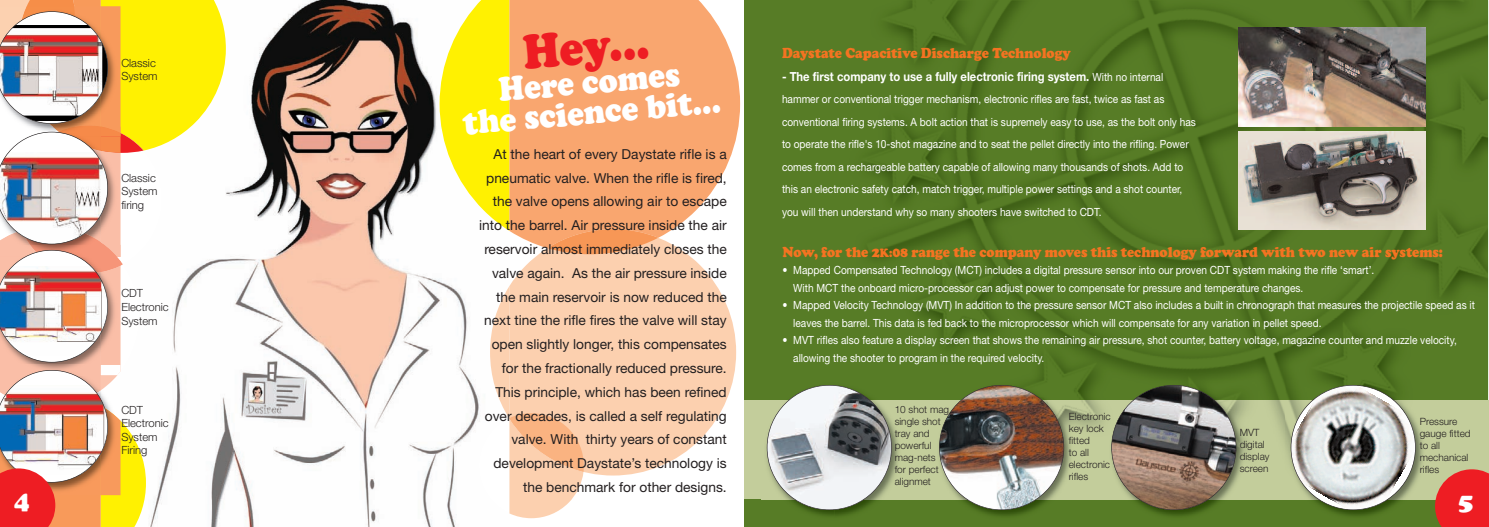
<style>
.page{position:relative;width:1489px;height:527px;background:#fff}
.page>*{position:absolute;margin:0;border:0;box-sizing:border-box;transform-origin:0 0}
.t1{font:900 50.25px "Cooper";color:#ee1d23;scale:.9 1}
.t2{font:900 35.25px/30.1px "Cooper";color:#fff;text-align:center;scale:.9 1}
.t3{font:900 25.88px "Cooper";color:#fff}
.t4{font:900 25.62px "Cooper";color:#fff}
.t5{font:900 15px "Cooper";color:#f47321;scale:.9 1}
.t6{font:13.75px/23.8px "Helvetica Neue";color:#231f20;text-align:right}
.t7{font:700 12.5px "Helvetica Neue";color:#fff;scale:.9 1}
.t8{font:11.25px/22.5px "Helvetica Neue";color:#fff;scale:.9 1}
.t9{font:300 11.25px/13.5px "Helvetica Neue";color:#231f20}
.t10{font:300 10px/12px "Helvetica Neue";color:#231f20}
.s1{font-weight:400;font-size:11.25px}
.s2{font-size:12.5px}
.s3{font-size:13.75px}
</style>
<div class="page">
<img style="left:213px;top:0;width:266px;height:526px">
<svg style="left:509px;top:248px;width:227px;height:227px;background:#fcd5b8"></svg>
<img style="left:490px;top:287px;width:19px;height:131px">
<svg style="left:509px;top:413px;width:75px;height:104px;background:#fbcba7"></svg>
<svg style="left:508px;top:0;width:232px;height:248px;background:#f9af7d"></svg>
<img style="left:439px;top:0;width:70px;height:230px">
<svg style="left:547px;top:229px;width:111px;height:25px;background:#f8a369"></svg>
<img style="left:213px;top:0;width:13px;height:150px">
<svg style="left:0;top:0;width:213px;height:526px"></svg>
<div style="left:744px;top:0;width:743px;height:526px;background:#577c26"></div>
<div style="left:744px;top:400px;width:743px;height:98px;background:#c3cd9b"></div>
<img style="left:866px;top:0;width:621px;height:500px">
<img style="left:904px;top:400px;width:583px;height:98px">
<img style="left:1238px;top:28px;width:187px;height:98px">
<div style="left:1238px;top:131px;width:187px;height:99px;background:#e7ded3"></div>
<img style="left:1243px;top:133px;width:180px;height:96px">
<img style="left:761px;top:379px;width:143px;height:138px">
<img style="left:865px;top:400px;width:39px;height:98px">
<img style="left:767px;top:385px;width:124px;height:124px;border-radius:50%">
<img style="left:934px;top:379px;width:142px;height:138px">
<img style="left:934px;top:400px;width:142px;height:98px">
<img style="left:939px;top:385px;width:124px;height:124px;border-radius:50%">
<img style="left:1106px;top:379px;width:142px;height:138px">
<img style="left:1106px;top:400px;width:142px;height:98px">
<img style="left:1111px;top:385px;width:124px;height:124px;border-radius:50%">
<img style="left:1285px;top:379px;width:142px;height:138px">
<img style="left:1285px;top:400px;width:142px;height:98px">
<img style="left:1290px;top:385px;width:125px;height:124px;border-radius:50%">
<svg style="left:1434px;top:469px;width:54px;height:57px;background:#e53331"></svg>
<h3 class="t3" style="left:14px;top:484px;width:17px">4</h3>
<p class="t9" style="left:121px;top:57px;width:38px">Classic<br>System</p>
<p class="t9" style="left:121px;top:172px;width:38px">Classic<br>System firing</p>
<p class="t9" style="left:121px;top:287px;width:49px">CDT<br>Electronic<br>System</p>
<p class="t9" style="left:121px;top:403px;width:49px">CDT<br>Electronic<br>System<br>Firing</p>
<h1 class="t1" style="left:520px;top:22px;width:142px;rotate:-5deg">Hey...</h1>
<h2 class="t2" style="left:459px;top:77px;width:288px;rotate:-5deg">Here comes<br>the science bit...</h2>
<p class="t6" style="left:479px;top:143px;width:249px">At the heart of every Daystate rifle is a pneumatic valve. When the rifle is fired, the valve opens allowing air to escape into the barrel. Air pressure inside the air reservoir almost immediately closes the valve again. As the air pressure inside the main reservoir is now reduced the next tine the rifle fires the valve will stay open slightly longer, this compensates for the fractionally reduced pressure.<br>This principle, which has been refined over decades, is called a self regulating valve. With thirty years of constant development Daystate’s technology is the benchmark for other designs.</p>
<h3 class="t5" style="left:782px;top:44px;width:322px">Daystate Capacitive Discharge Technology</h3>
<p class="t7" style="left:782px;top:68px;width:425px">- The first company to use a fully electronic firing system. <span class="s1">With no internal</span></p>
<p class="t8" style="left:782px;top:89px;width:461px">hammer or conventional trigger mechanism, electronic rifles are fast, twice as fast as conventional firing systems. A bolt action that is supremely easy to use, as the bolt only has to operate the rifle's 10-shot magazine and to seat the pellet directly into the rifling. Power comes from a rechargeable battery capable of allowing many thousands of shots. Add to this an electronic safety catch, match trigger, multiple power settings and a shot counter, you will then understand why so many shooters have switched to CDT.</p>
<h3 class="t5" style="left:782px;top:242px;width:735px">Now, for the 2<span class="s2">K:</span>0<span class="s3">8</span> range the company moves this technology forward with two new air systems:</h3>
<p class="t8" style="left:793px;top:262px;width:647px;line-height:17.5px;text-indent:-11px">• Mapped Compensated Technology (MCT) includes a digital pressure sensor into our proven CDT system making the rifle ‘smart’.<br>With MCT the onboard micro-processor can adjust power to compensate for pressure and temperature changes.</p>
<p class="t8" style="left:793px;top:297px;width:759px;line-height:17.5px;text-indent:-11px">• Mapped Velocity Technology (MVT) In addition to the pressure sensor MCT also includes a built in chronograph that measures the projectile speed as it leaves the barrel. This data is fed back to the microprocessor which will compensate for any variation in pellet speed.</p>
<p class="t8" style="left:793px;top:332px;width:738px;line-height:17.5px;text-indent:-11px">• MVT rifles also feature a display screen that shows the remaining air pressure, shot counter, battery voltage, magazine counter and muzzle velocity, allowing the shooter to program in the required velocity.</p>
<p class="t10" style="left:894px;top:404px;width:59px">10 shot mag, single shot tray and powerful mag-nets<br>for perfect alignmet</p>
<p class="t10" style="left:1068px;top:411px;width:44px">Electronic key lock fitted<br>to all electronic rifles</p>
<p class="t10" style="left:1239px;top:427px;width:31px">MVT digital display screen</p>
<p class="t10" style="left:1419px;top:416px;width:52px">Pressure gauge fitted to all mechanical rifles</p>
<h3 class="t4" style="left:1457px;top:485px;width:17px">5</h3>
</div>
